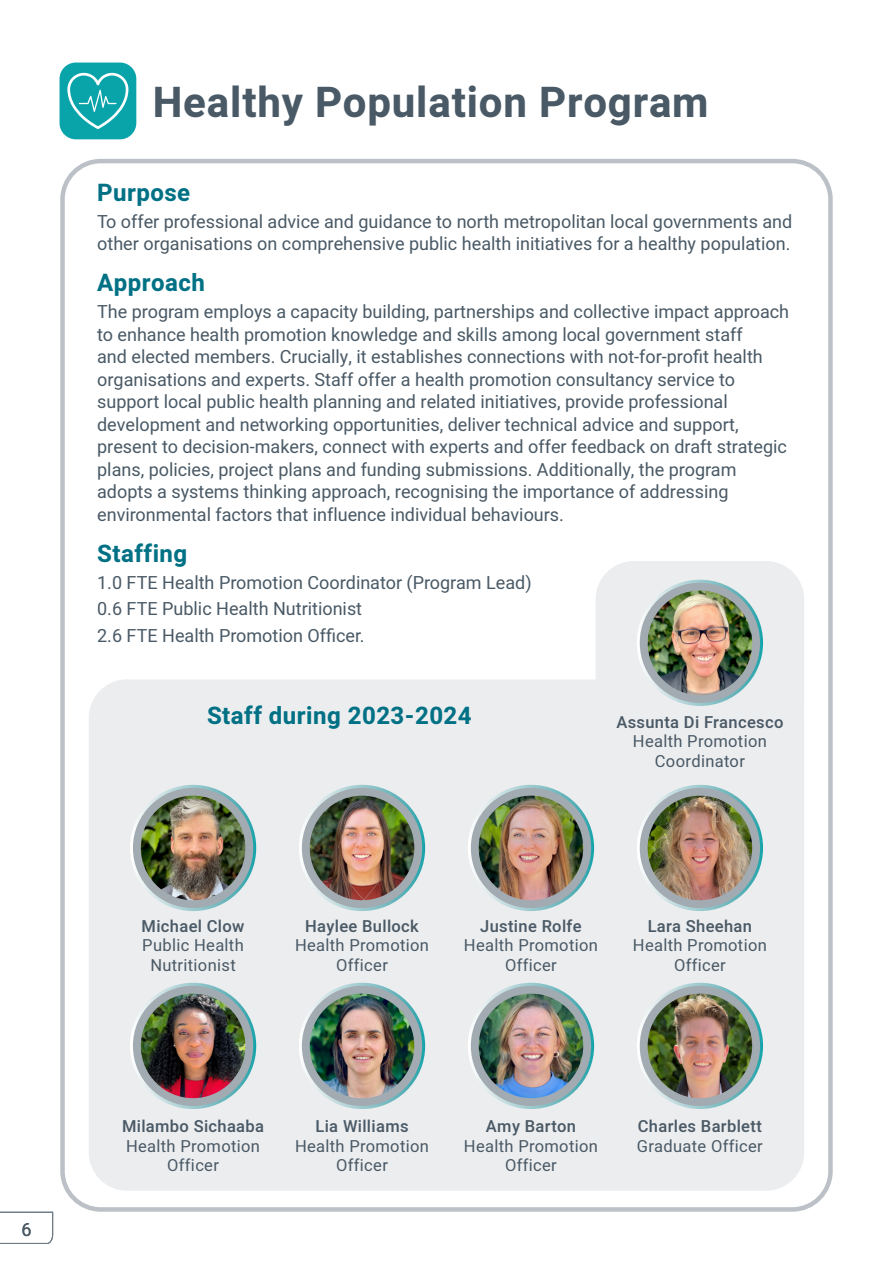
<style>
.page{position:relative;width:893px;height:1263px;background:#fff}
.page>*{position:absolute;margin:0;border:0;box-sizing:border-box;transform-origin:0 0}
.t1{font:700 42px "Heebo";letter-spacing:.02em;color:#495965}
.t2{font:700 24px "Heebo";letter-spacing:.02em;color:#007185}
.t3{font:18px/22.5px "Heebo";color:#495965}
.t4{font:16.5px/19.5px "Heebo";letter-spacing:.02em;color:#495965;text-align:center}
.t5{font:500 16.5px "Heebo";letter-spacing:.02em;color:#495965}
</style>
<div class="page">
<svg style="left:0;top:1211px;width:54px;height:33px"></svg>
<div style="left:60px;top:159px;width:773px;height:1053px;border:4px solid #bbc1c6;border-radius:38px"></div>
<div style="left:89px;top:679px;width:715px;height:512px;background:#ecedef;border-radius:38px"></div>
<div style="left:596px;top:561px;width:208px;height:184px;background:#ecedef;border-radius:38px"></div>
<svg style="left:638px;top:984px;width:123px;height:123px;background:#a0adb2"></svg>
<div style="left:637px;top:983px;width:126px;height:126px;border:3px solid #fff;border-radius:50%"></div>
<img style="left:648px;top:994px;width:104px;height:104px;border-radius:52px">
<svg style="left:469px;top:984px;width:124px;height:123px;background:#9eadb3"></svg>
<div style="left:468px;top:983px;width:126px;height:126px;border:3px solid #fff;border-radius:50%"></div>
<img style="left:479px;top:994px;width:104px;height:104px;border-radius:52px">
<svg style="left:300px;top:984px;width:124px;height:123px;background:#9eadb3"></svg>
<div style="left:299px;top:983px;width:126px;height:126px;border:3px solid #fff;border-radius:50%"></div>
<img style="left:310px;top:994px;width:104px;height:104px;border-radius:52px">
<svg style="left:131px;top:984px;width:124px;height:123px;background:#9fadb2"></svg>
<div style="left:130px;top:983px;width:126px;height:126px;border:3px solid #fff;border-radius:50%"></div>
<img style="left:141px;top:994px;width:104px;height:104px;border-radius:52px">
<div style="left:60px;top:63px;width:76px;height:76px;background:#09a4aa;border-radius:16px"></div>
<svg style="left:67px;top:73px;width:61px;height:56px"></svg>
<svg style="left:131px;top:786px;width:124px;height:123px;background:#9fadb2"></svg>
<div style="left:130px;top:785px;width:126px;height:126px;border:3px solid #fff;border-radius:50%"></div>
<img style="left:141px;top:796px;width:104px;height:104px;border-radius:52px">
<svg style="left:300px;top:786px;width:124px;height:123px;background:#9eacb2"></svg>
<div style="left:299px;top:785px;width:126px;height:126px;border:3px solid #fff;border-radius:50%"></div>
<img style="left:310px;top:796px;width:104px;height:104px;border-radius:52px">
<svg style="left:469px;top:786px;width:124px;height:123px;background:#9eadb2"></svg>
<div style="left:468px;top:785px;width:126px;height:126px;border:3px solid #fff;border-radius:50%"></div>
<img style="left:479px;top:796px;width:104px;height:104px;border-radius:52px">
<svg style="left:638px;top:786px;width:123px;height:123px;background:#a1adb2"></svg>
<div style="left:637px;top:785px;width:126px;height:126px;border:3px solid #fff;border-radius:50%"></div>
<img style="left:648px;top:796px;width:104px;height:104px;border-radius:52px">
<svg style="left:638px;top:581px;width:123px;height:123px;background:#a2aeb4"></svg>
<div style="left:637px;top:580px;width:126px;height:126px;border:3px solid #fff;border-radius:50%"></div>
<img style="left:648px;top:590px;width:104px;height:105px;border-radius:52px">
<p class="t3" style="left:22px;top:1218px;width:12px">6</p>
<h1 class="t1" style="left:153px;top:73px;width:557px">Healthy Population Program</h1>
<h2 class="t2" style="left:97px;top:176px;width:95px">Purpose</h2>
<p class="t3" style="left:97px;top:210px;width:697px">To offer professional advice and guidance to north metropolitan local governments and other organisations on comprehensive public health initiatives for a healthy population.</p>
<h2 class="t2" style="left:97px;top:266px;width:109px">Approach</h2>
<p class="t3" style="left:97px;top:300px;width:693px">The program employs a capacity building, partnerships and collective impact approach to enhance health promotion knowledge and skills among local government staff<br>and elected members. Crucially, it establishes connections with not-for-profit health organisations and experts. Staff offer a health promotion consultancy service to support local public health planning and related initiatives, provide professional development and networking opportunities, deliver technical advice and support, present to decision-makers, connect with experts and offer feedback on draft strategic plans, policies, project plans and funding submissions. Additionally, the program adopts a systems thinking approach, recognising the importance of addressing environmental factors that influence individual behaviours.</p>
<h2 class="t2" style="left:97px;top:537px;width:92px">Staffing</h2>
<p class="t3" style="left:97px;top:569px;width:436px;line-height:26.7px">1.0 FTE Health Promotion Coordinator (Program Lead)<br>0.6 FTE Public Health Nutritionist<br>2.6 FTE Health Promotion Officer.</p>
<h2 class="t2" style="left:207px;top:699px;width:266px">Staff during 2023-2024</h2>
<p class="t5" style="left:616px;top:710px;width:168px">Assunta Di Francesco</p>
<p class="t4" style="left:633px;top:732px;width:135px">Health Promotion<br>Coordinator</p>
<p class="t5" style="left:142px;top:914px;width:104px">Michael Clow</p>
<p class="t4" style="left:142px;top:935px;width:103px">Public Health<br>Nutritionist</p>
<p class="t5" style="left:305px;top:914px;width:115px">Haylee Bullock</p>
<p class="t4" style="left:295px;top:935px;width:135px">Health Promotion<br>Officer</p>
<p class="t5" style="left:480px;top:914px;width:103px">Justine Rolfe</p>
<p class="t4" style="left:464px;top:935px;width:135px">Health Promotion<br>Officer</p>
<p class="t5" style="left:648px;top:914px;width:106px">Lara Sheehan</p>
<p class="t4" style="left:633px;top:935px;width:135px">Health Promotion<br>Officer</p>
<p class="t5" style="left:122px;top:1115px;width:144px">Milambo Sichaaba</p>
<p class="t4" style="left:126px;top:1136px;width:135px">Health Promotion<br>Officer</p>
<p class="t5" style="left:315px;top:1115px;width:95px">Lia Williams</p>
<p class="t4" style="left:295px;top:1136px;width:135px">Health Promotion<br>Officer</p>
<p class="t5" style="left:486px;top:1115px;width:91px">Amy Barton</p>
<p class="t4" style="left:464px;top:1136px;width:135px">Health Promotion<br>Officer</p>
<p class="t5" style="left:638px;top:1115px;width:126px">Charles Barblett</p>
<p class="t4" style="left:637px;top:1136px;width:127px">Graduate Officer</p>
</div>
